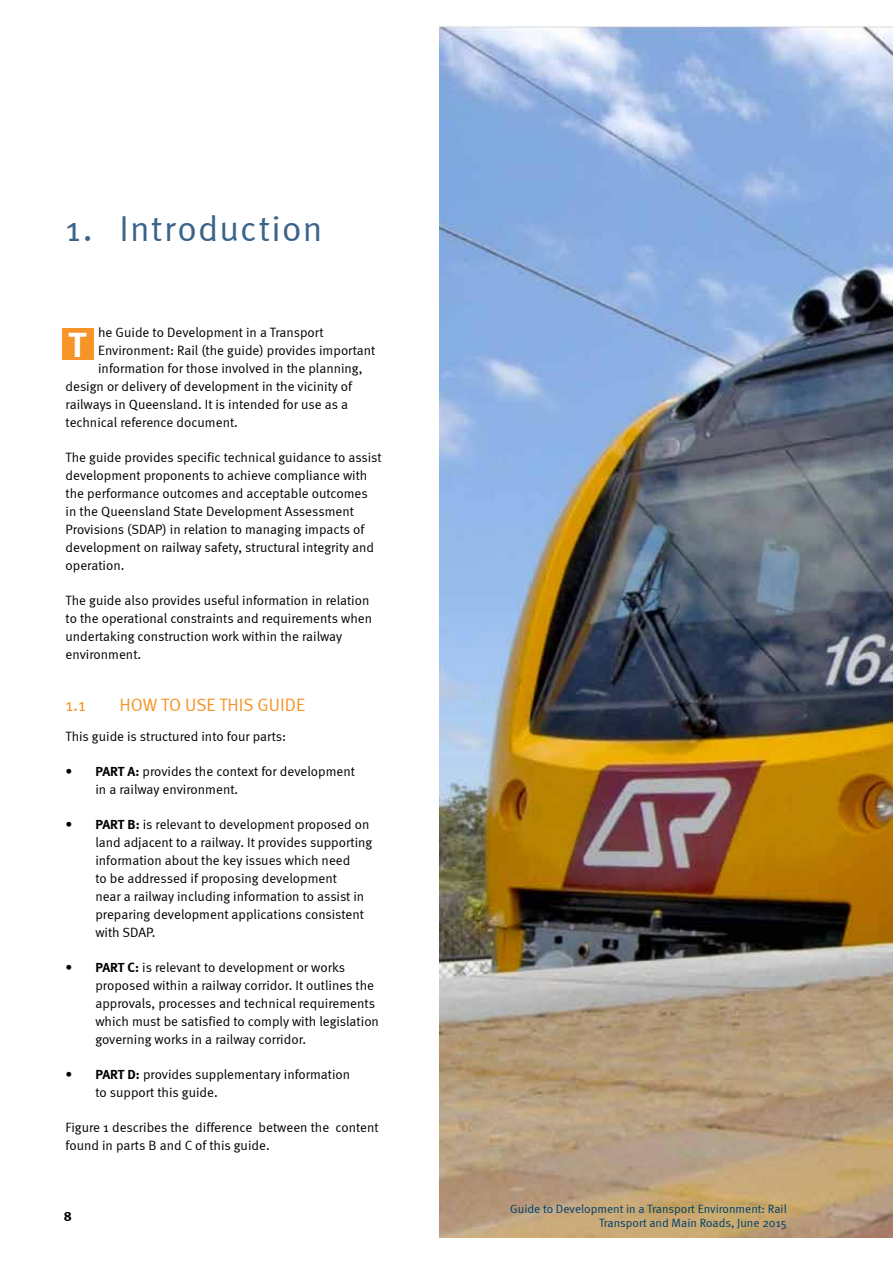
<style>
.page{position:relative;width:893px;height:1263px;background:#fff}
.page>*{position:absolute;margin:0;border:0;box-sizing:border-box;transform-origin:0 0}
.t1{font:36px "Meta Normal";color:#3a648a}
.t2{font:700 36px "Meta";color:#fff}
.t3{font:18px "Meta Normal";color:#f79428}
.t4{font:13.5px/18px "Meta Normal";color:#000}
.t5{font:700 13.5px "Meta";color:#000}
.t6{font:12px/14.4px "Meta Normal";color:#003e69;text-align:right}
.s1{font-family:"Meta";font-weight:700}
</style>
<div class="page">
<img style="left:440px;top:26px;width:453px;height:1211px">
<div style="left:62px;top:328px;width:31px;height:32px;background:#f79428"></div>
<h1 class="t1" style="left:66px;top:208px;width:258px">1. I ntroduction</h1>
<p class="t4" style="left:98px;top:323px;width:227px">he Guide to Development in a Transport</p>
<p class="t4" style="left:98px;top:341px;width:279px">Environment: Rail (the guide) provides important</p>
<p class="t4" style="left:98px;top:359px;width:266px">information for those involved in the planning,</p>
<p class="t4" style="left:66px;top:377px;width:288px">design or delivery of development in the vicinity of</p>
<p class="t4" style="left:66px;top:395px;width:284px">railways in Queensland. It is intended for use as a</p>
<p class="t4" style="left:66px;top:413px;width:174px">technical reference document.</p>
<p class="t4" style="left:66px;top:448px;width:318px">The guide provides specific technical guidance to assist development proponents to achieve compliance with the performance outcomes and acceptable outcomes in the Queensland State Development Assessment Provisions (SDAP</p>
<h1 class="t2" style="left:69px;top:323px;width:19px">T</h1>
<p class="t4" style="left:66px;top:520px;width:310px;text-indent:97px">) in relation to managing impacts of development on railway safety, structural integrity and operation.</p>
<p class="t4" style="left:66px;top:591px;width:308px">The guide also provides useful information in relation to the operational constraints and requirements when undertaking construction work within the railway environment.</p>
<h2 class="t3" style="left:66px;top:694px;width:22px">1.1</h2>
<h2 class="t3" style="left:120px;top:694px;width:187px">How to use th is guide</h2>
<p class="t4" style="left:66px;top:728px;width:222px">This guide is structured into four parts:</p>
<p class="t4" style="left:95px;top:763px;width:261px;text-indent:-30px">• <span class="s1">PART A:</span> provides the context for development in a railway environment.</p>
<p class="t4" style="left:95px;top:816px;width:278px;text-indent:-30px">• <span class="s1">PART B:</span> is relevant to development proposed on land adjacent to a railway. It provides supporting information about the key issues which need<br>to be addressed if proposing development<br>near a railway including information to assist in preparing development applications consistent with SDAP</p>
<p class="t4" style="left:152px;top:924px;width:5px">.</p>
<p class="t4" style="left:95px;top:959px;width:285px;text-indent:-30px">• <span class="s1">PART C:</span> is relevant to development or works proposed within a railway corridor. It outlines the approvals, processes and technical requirements which must be satisfied to comply with legislation governing works in a railway corridor.</p>
<p class="t4" style="left:95px;top:1065px;width:256px;text-indent:-30px">• <span class="s1">PART D:</span> provides supplementary information to support this guide.</p>
<p class="t4" style="left:66px;top:1118px;width:315px">Figure 1 describes the difference between the content found in parts B and C of this guide.</p>
<p class="t5" style="left:64px;top:1208px;width:10px">8</p>
<p class="t6" style="left:510px;top:1201px;width:278px">Guide to Development in a Transport Environment: Rail<br>Transport and Main Roads, June 2015</p>
</div>
